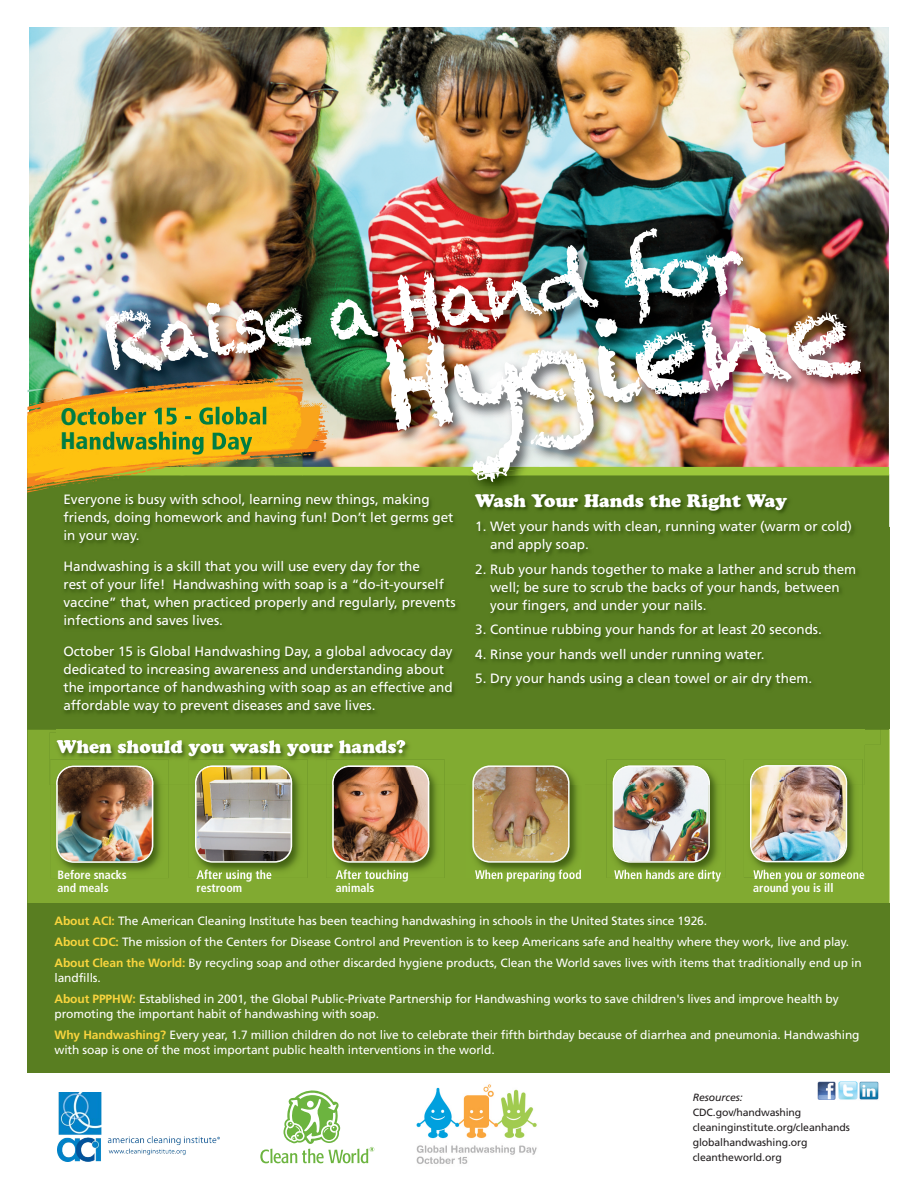
<style>
.page{position:relative;width:918px;height:1188px;background:#fff}
.page>*{position:absolute;margin:0;border:0;box-sizing:border-box;transform-origin:0 0}
.t1{font:75px "Chalkduster";color:#fff}
.t2{font:18px "Cooper Black Std";color:#fff}
.t3{font:13.5px/18px "Frutiger";color:#fff}
.t4{font:12px/21px "Frutiger";letter-spacing:-.01em;color:#fff}
.t5{font:700 condensed 12px/13.5px "Frutiger";color:#fff}
.t6{font:10.5px/15px "Frutiger";letter-spacing:-.01em;color:#231f20}
.t7{font:italic 10.5px "Frutiger";letter-spacing:-.01em;color:#231f20}
.s1{font-weight:700;color:#fad53e}
</style>
<div class="page">
<img style="left:29px;top:27px;width:860px;height:338px">
<div style="left:27px;top:474px;width:862px;height:599px;background:#597e21"></div>
<div style="left:27px;top:730px;width:862px;height:173px;background:#81aa31"></div>
<img style="left:50px;top:785px;width:119px;height:93px">
<img style="left:56px;top:785px;width:97px;height:78px">
<img style="left:189px;top:785px;width:118px;height:93px">
<img style="left:197px;top:870px;width:74px;height:8px">
<svg style="left:195px;top:785px;width:97px;height:78px;background:#aba79f"></svg>
<img style="left:326px;top:785px;width:119px;height:93px">
<img style="left:336px;top:870px;width:72px;height:8px">
<img style="left:332px;top:785px;width:97px;height:78px">
<img style="left:607px;top:785px;width:118px;height:93px">
<img style="left:614px;top:870px;width:89px;height:8px">
<img style="left:613px;top:785px;width:97px;height:78px">
<img style="left:744px;top:785px;width:118px;height:93px">
<img style="left:753px;top:870px;width:105px;height:8px">
<img style="left:750px;top:785px;width:97px;height:77px">
<img style="left:817px;top:1081px;width:19px;height:18px">
<img style="left:838px;top:1081px;width:20px;height:19px">
<svg style="left:859px;top:1081px;width:20px;height:19px"></svg>
<img style="left:50px;top:732px;width:814px;height:53px">
<img style="left:50px;top:760px;width:119px;height:25px">
<img style="left:56px;top:766px;width:97px;height:19px">
<img style="left:58px;top:767px;width:94px;height:16px">
<img style="left:189px;top:759px;width:118px;height:26px">
<img style="left:195px;top:765px;width:97px;height:20px">
<img style="left:196px;top:767px;width:95px;height:16px">
<img style="left:326px;top:759px;width:119px;height:26px">
<img style="left:332px;top:765px;width:97px;height:20px">
<img style="left:334px;top:767px;width:94px;height:16px">
<img style="left:607px;top:759px;width:118px;height:26px">
<img style="left:613px;top:765px;width:97px;height:20px">
<img style="left:614px;top:767px;width:94px;height:16px">
<img style="left:744px;top:759px;width:118px;height:26px">
<img style="left:750px;top:765px;width:97px;height:20px">
<img style="left:752px;top:767px;width:94px;height:16px">
<img style="left:889px;top:467px;width:1px;height:60px">
<img style="left:473px;top:475px;width:416px;height:12px">
<div style="left:540px;top:467px;width:349px;height:8px;background:#9cc83b"></div>
<img style="left:416px;top:1084px;width:121px;height:80px">
<svg style="left:260px;top:1090px;width:114px;height:73px"></svg>
<img style="left:466px;top:759px;width:119px;height:119px">
<img style="left:475px;top:870px;width:87px;height:8px">
<img style="left:472px;top:765px;width:98px;height:98px">
<img style="left:61px;top:127px;width:819px;height:238px">
<img style="left:245px;top:152px;width:644px;height:315px">
<img style="left:338px;top:475px;width:135px;height:1px">
<img style="left:338px;top:467px;width:202px;height:8px">
<img style="left:390px;top:333px;width:63px;height:94px">
<img style="left:57px;top:498px;width:823px;height:247px">
<img style="left:57px;top:740px;width:99px;height:5px">
<img style="left:279px;top:487px;width:601px;height:115px">
<img style="left:27px;top:365px;width:311px;height:133px">
<img style="left:95px;top:497px;width:184px;height:25px">
<img style="left:303px;top:487px;width:78px;height:10px">
<img style="left:277px;top:487px;width:26px;height:13px">
<img style="left:57px;top:1093px;width:163px;height:68px">
<h1 class="t1" style="left:98px;top:298px;width:648px;rotate:-7deg">Raise a Hand for</h1>
<p class="t3" style="left:63px;top:492px;width:391px">Everyone is busy with school, learning new things, making friends, doing homework and having fun! Don’t let germs get in your way.</p>
<p class="t3" style="left:63px;top:559px;width:394px">Handwashing is a skill that you will use every day for the<br>rest of your life! Handwashing with soap is a “do-it-yourself vaccine” that, when practiced properly and regularly, prevents infections and saves lives.</p>
<p class="t3" style="left:63px;top:644px;width:391px">October 15 is Global Handwashing Day, a global advocacy day dedicated to increasing awareness and understanding about the importance of handwashing with soap as an effective and affordable way to prevent diseases and save lives.</p>
<h2 class="t2" style="left:57px;top:740px;width:350px">When should you wash your hands?</h2>
<h2 class="t2" style="left:475px;top:494px;width:313px">Wash Your Hands the Right Way</h2>
<p class="t3" style="left:490px;top:519px;width:364px;text-indent:-15px">1. Wet your hands with clean, running water (warm or cold) and apply soap.</p>
<p class="t3" style="left:490px;top:561px;width:368px;text-indent:-15px">2. Rub your hands together to make a lather and scrub them well; be sure to scrub the backs of your hands, between your fingers, and under your nails.</p>
<p class="t3" style="left:475px;top:622px;width:348px">3. Continue rubbing your hands for at least 20 seconds.</p>
<p class="t3" style="left:475px;top:646px;width:291px">4. Rinse your hands well under running water.</p>
<p class="t3" style="left:475px;top:671px;width:339px">5. Dry your hands using a clean towel or air dry them.</p>
<p class="t5" style="left:57px;top:869px;width:71px">Before snacks and meals</p>
<p class="t5" style="left:197px;top:869px;width:77px">After using the restroom</p>
<p class="t5" style="left:336px;top:869px;width:74px">After touching animals</p>
<p class="t5" style="left:475px;top:869px;width:108px">When preparing food</p>
<p class="t5" style="left:614px;top:869px;width:108px">When hands are dirty</p>
<p class="t5" style="left:753px;top:869px;width:113px">When you or someone around you is ill</p>
<p class="t4" style="left:54px;top:912px;width:809px"><span class="s1">About ACI:</span> The American Cleaning Institute has been teaching handwashing in schools in the United States since 1926.<br><span class="s1">About CDC:</span> The mission of the Centers for Disease Control and Prevention is to keep Americans safe and healthy where they work, live and play.<br><span class="s1">About Clean the World:</span> By recycling soap and other discarded hygiene products, Clean the World saves lives with items that traditionally end up in</p>
<p class="t4" style="left:54px;top:969px;width:786px">landfills.<br><span class="s1">About PPPHW:</span> Established in 2001, the Global Public-Private Partnership for Handwashing works to save children's lives and improve health by</p>
<p class="t4" style="left:54px;top:1005px;width:807px">promoting the important habit of handwashing with soap.<br><span class="s1">Why Handwashing?</span> Every year, 1.7 million children do not live to celebrate their fifth birthday because of diarrhea and pneumonia. Handwashing</p>
<p class="t4" style="left:54px;top:1041px;width:442px">with soap is one of the most important public health interventions in the world.</p>
<p class="t7" style="left:693px;top:1093px;width:52px">Resources:</p>
<p class="t6" style="left:693px;top:1105px;width:159px">CDC.gov/handwashing cleaninginstitute.org/cleanhands globalhandwashing.org cleantheworld.org</p>
</div>
